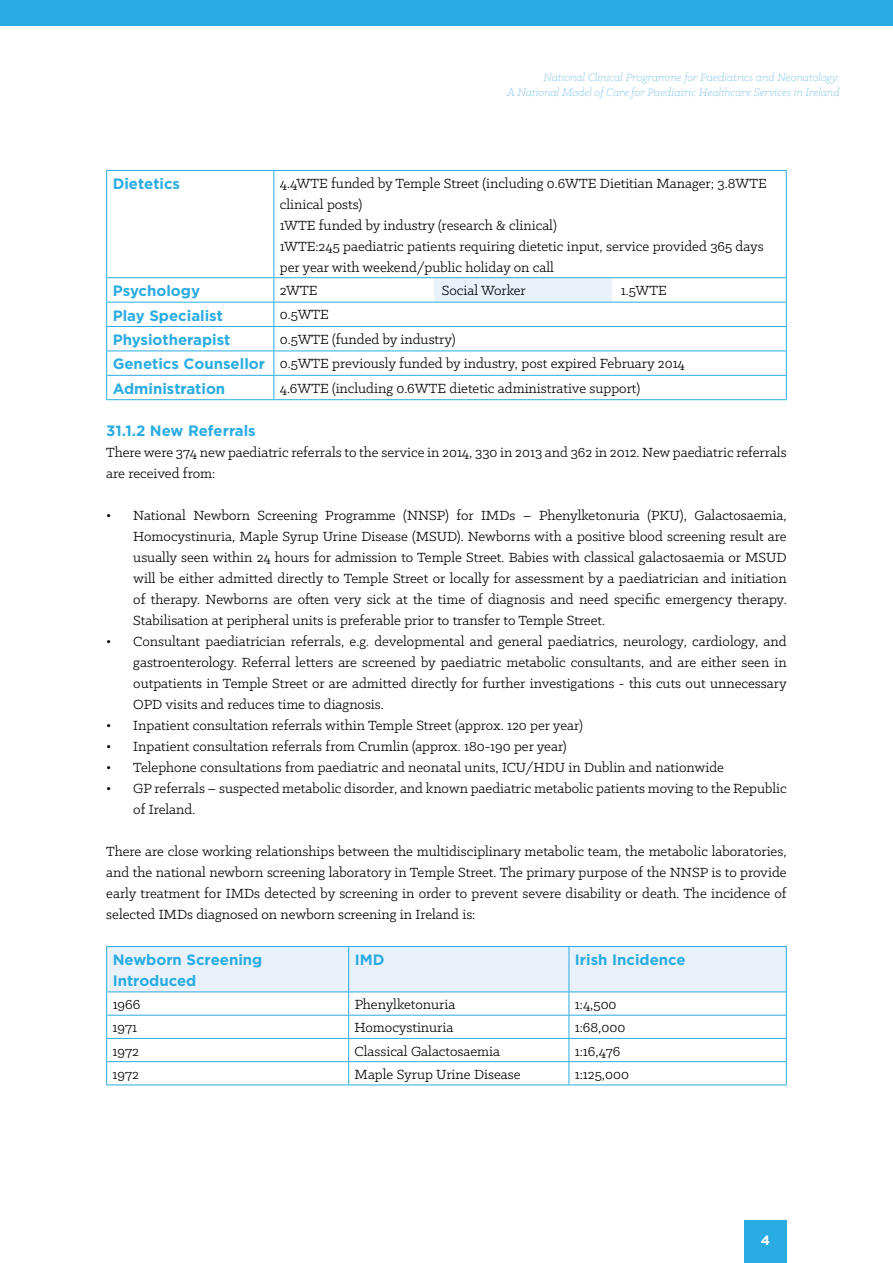
<style>
.page{position:relative;width:893px;height:1263px;background:#fff}
.page>*{position:absolute;margin:0;border:0;box-sizing:border-box;transform-origin:0 0}
.t1{font:15px/21px "Klinic Slab";color:#000}
.t2{font:700 15px/21px "Gotham HTF";color:#2aace2}
.t3{font:700 13.5px "Gotham HTF";color:#fff}
.t4{font:italic 300 12px/14.4px "Klinic Slab";color:#6fbce9;text-align:right}
.s1{font-family:"Gotham HTF";font-weight:700;color:#2aace2}
</style>
<div class="page">
<div style="left:435px;top:277px;width:177px;height:25px;background:#e9f2fb"></div>
<hr style="left:106px;top:170px;width:168px;height:1px;background:#2aace2">
<hr style="left:106px;top:171px;width:1px;height:106px;background:#2aace2">
<hr style="left:274px;top:170px;width:513px;height:1px;background:#2aace2">
<hr style="left:273px;top:171px;width:1px;height:106px;background:#2aace2">
<hr style="left:786px;top:171px;width:1px;height:106px;background:#2aace2">
<hr style="left:106px;top:277px;width:168px;height:1px;background:#2aace2">
<hr style="left:274px;top:277px;width:513px;height:1px;background:#2aace2">
<hr style="left:106px;top:302px;width:168px;height:1px;background:#2aace2">
<hr style="left:274px;top:302px;width:513px;height:1px;background:#2aace2">
<hr style="left:106px;top:326px;width:168px;height:1px;background:#2aace2">
<hr style="left:274px;top:326px;width:513px;height:1px;background:#2aace2">
<hr style="left:106px;top:350px;width:168px;height:1px;background:#2aace2">
<hr style="left:274px;top:350px;width:513px;height:1px;background:#2aace2">
<hr style="left:106px;top:375px;width:168px;height:1px;background:#2aace2">
<svg style="left:106px;top:278px;width:1px;height:121px"></svg>
<hr style="left:274px;top:375px;width:513px;height:1px;background:#2aace2">
<svg style="left:273px;top:278px;width:1px;height:121px"></svg>
<svg style="left:786px;top:278px;width:1px;height:121px"></svg>
<hr style="left:106px;top:399px;width:168px;height:1px;background:#2aace2">
<hr style="left:274px;top:399px;width:513px;height:1px;background:#2aace2">
<svg style="left:106px;top:946px;width:681px;height:138px"></svg>
<hr style="left:106px;top:1084px;width:243px;height:1px;background:#2aace2">
<hr style="left:349px;top:1084px;width:220px;height:1px;background:#2aace2">
<hr style="left:569px;top:1084px;width:218px;height:1px;background:#2aace2">
<div style="left:0;top:0;width:893px;height:26px;background:#2aace2"></div>
<div style="left:744px;top:1220px;width:43px;height:43px;background:#2aace2"></div>
<p class="t4" style="left:507px;top:70px;width:334px">National Clinical Programme for Paediatrics and Neonatology:<br>A National Model of Care for Paediatric Healthcare Services in Ireland</p>
<p class="t2" style="left:113px;top:173px;width:69px">Dietetics</p>
<p class="t1" style="left:280px;top:172px;width:488px">4.4WTE funded by Temple Street (including 0.6WTE Dietitian Manager; 3.8WTE clinical posts)<br>1WTE funded by industry (research &amp; clinical)<br>1WTE:245 paediatric patients requiring dietetic input, service provided 365 days per year with weekend/public holiday on call</p>
<p class="t2" style="left:113px;top:280px;width:89px">Psychology</p>
<p class="t1" style="left:280px;top:279px;width:39px">2WTE</p>
<p class="t1" style="left:442px;top:279px;width:86px">Social Worker</p>
<p class="t1" style="left:621px;top:279px;width:48px">1.5WTE</p>
<p class="t2" style="left:113px;top:304px;width:112px">Play Specialist</p>
<p class="t1" style="left:280px;top:304px;width:51px">0.5WTE</p>
<p class="t2" style="left:113px;top:329px;width:119px">Physiotherapist</p>
<p class="t1" style="left:113px;top:326px;width:574px;line-height:24.5px;text-indent:167px">0.5WTE (funded by industry)<br><span class="s1">Genetics Counsellor</span> 0.5WTE previously funded by industry, post expired February 2014</p>
<p class="t2" style="left:113px;top:377px;width:114px">Administration</p>
<p class="t1" style="left:280px;top:377px;width:362px">4.6WTE (including 0.6WTE dietetic administrative support)</p>
<p class="t2" style="left:106px;top:420px;width:151px">31.1.2 N ew Referrals</p>
<p class="t1" style="left:106px;top:441px;width:682px">There were 374 new paediatric referrals to the service in 2014, 330 in 2013 and 362 in 2012. New paediatric referrals are received from:</p>
<p class="t1" style="left:133px;top:504px;width:655px;text-align:justify;text-indent:-27px">• National Newborn Screening Programme (NNSP) for IMDs – Phenylketonuria (PKU), Galactosaemia, Homocystinuria, Maple Syrup Urine Disease (MSUD). Newborns with a positive blood screening result are usually seen within 24 hours for admission to Temple Street. Babies with classical galactosaemia or MSUD will be either admitted directly to Temple Street or locally for assessment by a paediatrician and initiation of therapy. Newborns are often very sick at the time of diagnosis and need specific emergency therapy.<br>Stabilisation at peripheral units is preferable prior to transfer to Temple Street.</p>
<p class="t1" style="left:133px;top:630px;width:655px;text-align:justify;text-indent:-27px">• Consultant paediatrician referrals, e.g. developmental and general paediatrics, neurology, cardiology, and gastroenterology. Referral letters are screened by paediatric metabolic consultants, and are either seen in outpatients in Temple Street or are admitted directly for further investigations - this cuts out unnecessary OPD visits and reduces time to diagnosis.</p>
<p class="t1" style="left:106px;top:714px;width:478px">• Inpatient consultation referrals within Temple Street (approx. 120 per year)</p>
<p class="t1" style="left:106px;top:735px;width:462px">• Inpatient consultation referrals from Crumlin (approx. 180-190 per year)</p>
<p class="t1" style="left:106px;top:756px;width:619px">• Telephone consultations from paediatric and neonatal units, ICU/HDU in Dublin and nationwide</p>
<p class="t1" style="left:133px;top:777px;width:655px;text-indent:-27px">• GP referrals – suspected metabolic disorder, and known paediatric metabolic patients moving to the Republic of Ireland.</p>
<p class="t1" style="left:106px;top:840px;width:682px;text-align:justify">There are close working relationships between the multidisciplinary metabolic team, the metabolic laboratories, and the national newborn screening laboratory in Temple Street. The primary purpose of the NNSP is to provide early treatment for IMDs detected by screening in order to prevent severe disability or death. The incidence of selected IMDs diagnosed on newborn screening in Ireland is:</p>
<p class="t2" style="left:113px;top:949px;width:151px">Newborn Screening<br>Introduced</p>
<p class="t2" style="left:355px;top:949px;width:29px">IMD</p>
<p class="t2" style="left:575px;top:949px;width:112px">Irish Incidence</p>
<p class="t1" style="left:113px;top:994px;width:29px">1966</p>
<p class="t1" style="left:355px;top:994px;width:102px">Phenylketonuria</p>
<p class="t1" style="left:575px;top:994px;width:43px">1:4,500</p>
<p class="t1" style="left:113px;top:1017px;width:26px">1971</p>
<p class="t1" style="left:355px;top:1017px;width:100px">Homocystinuria</p>
<p class="t1" style="left:575px;top:1017px;width:52px">1:68,000</p>
<p class="t1" style="left:113px;top:1040px;width:28px">1972</p>
<p class="t1" style="left:355px;top:1040px;width:147px">Classical Galactosaemia</p>
<p class="t1" style="left:575px;top:1040px;width:47px">1:16,476</p>
<p class="t1" style="left:113px;top:1063px;width:28px">1972</p>
<p class="t1" style="left:355px;top:1063px;width:167px">Maple Syrup Urine Disease</p>
<p class="t1" style="left:575px;top:1063px;width:56px">1:125,000</p>
<p class="t3" style="left:761px;top:1232px;width:11px">4</p>
</div>
